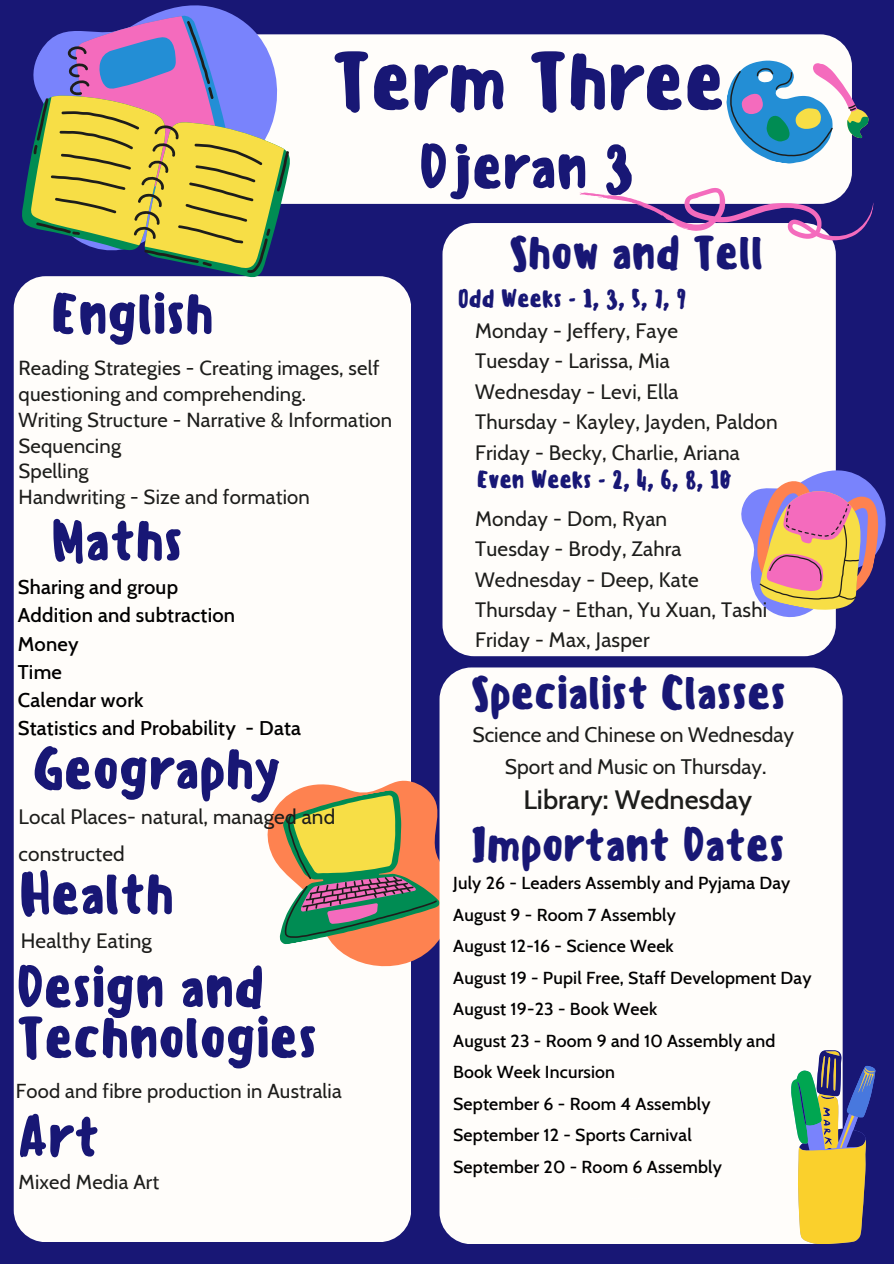
<style>
.page{position:relative;width:894px;height:1264px;background:#fff}
.page>*{position:absolute;margin:0;border:0;box-sizing:border-box;transform-origin:0 0}
.t1{font:500 79.35px "Sensei";letter-spacing:-.025em;color:#181775}
.t2{font:500 59.85px "Sensei";letter-spacing:-.025em;color:#181775}
.t3{font:500 56.25px/50.4px "Sensei";letter-spacing:-.025em;color:#181775}
.t4{font:500 45.75px "Sensei";letter-spacing:-.025em;color:#181775}
.t5{font:500 27px "Cabin";color:#1d1d1b}
.t6{font:500 24px "Sensei";letter-spacing:-.025em;color:#181775}
.t7{font:21px "Cabin";color:#1d1d1b}
.t8{font:20.7px/37.2px "Cabin";letter-spacing:.01em;color:#1d1d1b}
.t9{font:20.25px/25.8px "Cabin";letter-spacing:.01em;color:#1d1d1b}
.t10{font:500 20.25px/28.2px "Cabin";letter-spacing:.01em;color:#000}
.t11{font:20.1px "Cabin";letter-spacing:.01em;color:#1d1d1b}
.t12{font:500 17.7px/31.5px "Cabin";letter-spacing:.01em;color:#000}
</style>
<div class="page">
<div style="left:0;top:0;width:893px;height:1263px;background:#181775"></div>
<div style="left:64px;top:34px;width:787px;height:170px;background:#fffdfa;border-radius:32px"></div>
<div style="left:442px;top:223px;width:393px;height:433px;background:#fffdfa;border-radius:32px"></div>
<div style="left:14px;top:276px;width:397px;height:965px;background:#fffdfa;border-radius:32px"></div>
<svg style="left:313px;top:780px;width:122px;height:187px"></svg>
<svg style="left:267px;top:785px;width:172px;height:160px;background:#ba9e66"></svg>
<svg style="left:13px;top:5px;width:317px;height:302px"></svg>
<svg style="left:19px;top:96px;width:272px;height:181px"></svg>
<svg style="left:31px;top:15px;width:253px;height:254px"></svg>
<svg style="left:34px;top:21px;width:255px;height:252px;background:#a79a7f"></svg>
<div style="left:439px;top:667px;width:403px;height:576px;background:#fffdfa;border-radius:32px"></div>
<svg style="left:791px;top:1050px;width:83px;height:193px"></svg>
<svg style="left:741px;top:433px;width:145px;height:215px"></svg>
<svg style="left:573px;top:52px;width:301px;height:215px"></svg>
<p class="t1" style="left:330px;top:34px;width:397px">Term Three</p>
<h2 class="t3" style="left:51px;top:289px;width:165px">English</h2>
<p class="t9" style="left:19px;top:355px;width:362px">Reading Strategies - Creating images, self questioning and comprehending.</p>
<p class="t9" style="left:19px;top:406px;width:375px">Writing Structure - Narrative &amp; Information</p>
<p class="t9" style="left:19px;top:432px;width:104px">Sequencing</p>
<p class="t9" style="left:19px;top:458px;width:72px">Spelling</p>
<p class="t9" style="left:19px;top:484px;width:293px">Handwriting - Size and formation</p>
<p class="t3" style="left:51px;top:515px;width:134px">Maths</p>
<h3 class="t10" style="left:18px;top:573px;width:285px">Sharing and group<br>Addition and subtraction<br>Money<br>Time<br>Calendar work<br>Statistics and Probability - Data</h3>
<p class="t3" style="left:32px;top:744px;width:251px">Geography</p>
<p class="t8" style="left:19px;top:797px;width:318px">Local Places- natural, managed and constructed</p>
<h5 class="t3" style="left:19px;top:869px;width:158px">Health</h5>
<p class="t8" style="left:21px;top:922px;width:133px">Healthy Eating</p>
<h1 class="t3" style="left:16px;top:962px;width:303px">Design and<br>Technologies</h1>
<h3 class="t11" style="left:16px;top:1078px;width:327px">Food and fibre production in Australia</h3>
<p class="t3" style="left:17px;top:1111px;width:85px">Art</p>
<p class="t11" style="left:19px;top:1169px;width:142px">Mixed Media Art</p>
<p class="t2" style="left:418px;top:131px;width:218px">Djeran 3</p>
<h2 class="t4" style="left:508px;top:225px;width:257px">Show and Tell</h2>
<p class="t6" style="left:458px;top:284px;width:230px">Odd Weeks - 1, 3, 5, 7, 9</p>
<p class="t8" style="left:475px;top:312px;width:204px">Monday - Jeffery, Faye</p>
<p class="t8" style="left:475px;top:342px;width:196px">Tuesday - Larissa, Mia</p>
<p class="t8" style="left:475px;top:373px;width:205px">Wednesday - Levi, Ella</p>
<h2 class="t8" style="left:475px;top:403px;width:304px">Thursday - Kayley, Jayden, Paldon</h2>
<h6 class="t8" style="left:475px;top:433px;width:266px">Friday - Becky, Charlie, Ariana</h6>
<p class="t6" style="left:476px;top:465px;width:257px">Even Weeks - 2, 4, 6, 8, 10</p>
<h2 class="t8" style="left:475px;top:499px;width:193px">Monday - Dom, Ryan</h2>
<p class="t8" style="left:475px;top:530px;width:208px">Tuesday - Brody, Zahra</p>
<h2 class="t8" style="left:475px;top:560px;width:225px">Wednesday - Deep, Kate</h2>
<p class="t8" style="left:475px;top:591px;width:293px">Thursday - Ethan, Yu Xuan, Tashi</p>
<h2 class="t8" style="left:475px;top:621px;width:176px">Friday - Max, Jasper</h2>
<p class="t4" style="left:470px;top:665px;width:318px">Specialist Classes</p>
<p class="t7" style="left:472px;top:722px;width:323px">Science and Chinese on Wednesday</p>
<h2 class="t7" style="left:504px;top:753px;width:263px">Sport and Music on Thursday.</h2>
<p class="t5" style="left:523px;top:783px;width:230px">Library: Wednesday</p>
<p class="t4" style="left:470px;top:817px;width:316px">Important Dates</p>
<p class="t12" style="left:453px;top:867px;width:338px">July 26 - Leaders Assembly and Pyjama Day</p>
<p class="t12" style="left:453px;top:898px;width:224px">August 9 - Room 7 Assembly</p>
<p class="t12" style="left:453px;top:930px;width:222px">August 12-16 - Science Week</p>
<h3 class="t12" style="left:453px;top:961px;width:360px">August 19 - Pupil Free, Staff Development Day</h3>
<p class="t12" style="left:453px;top:993px;width:205px">August 19-23 - Book Week</p>
<p class="t12" style="left:453px;top:1024px;width:323px">August 23 - Room 9 and 10 Assembly and<br>Book Week Incursion</p>
<p class="t12" style="left:453px;top:1087px;width:259px">September 6 - Room 4 Assembly</p>
<p class="t12" style="left:453px;top:1119px;width:240px">September 12 - Sports Carnival</p>
<p class="t12" style="left:453px;top:1150px;width:270px">September 20 - Room 6 Assembly</p>
</div>
